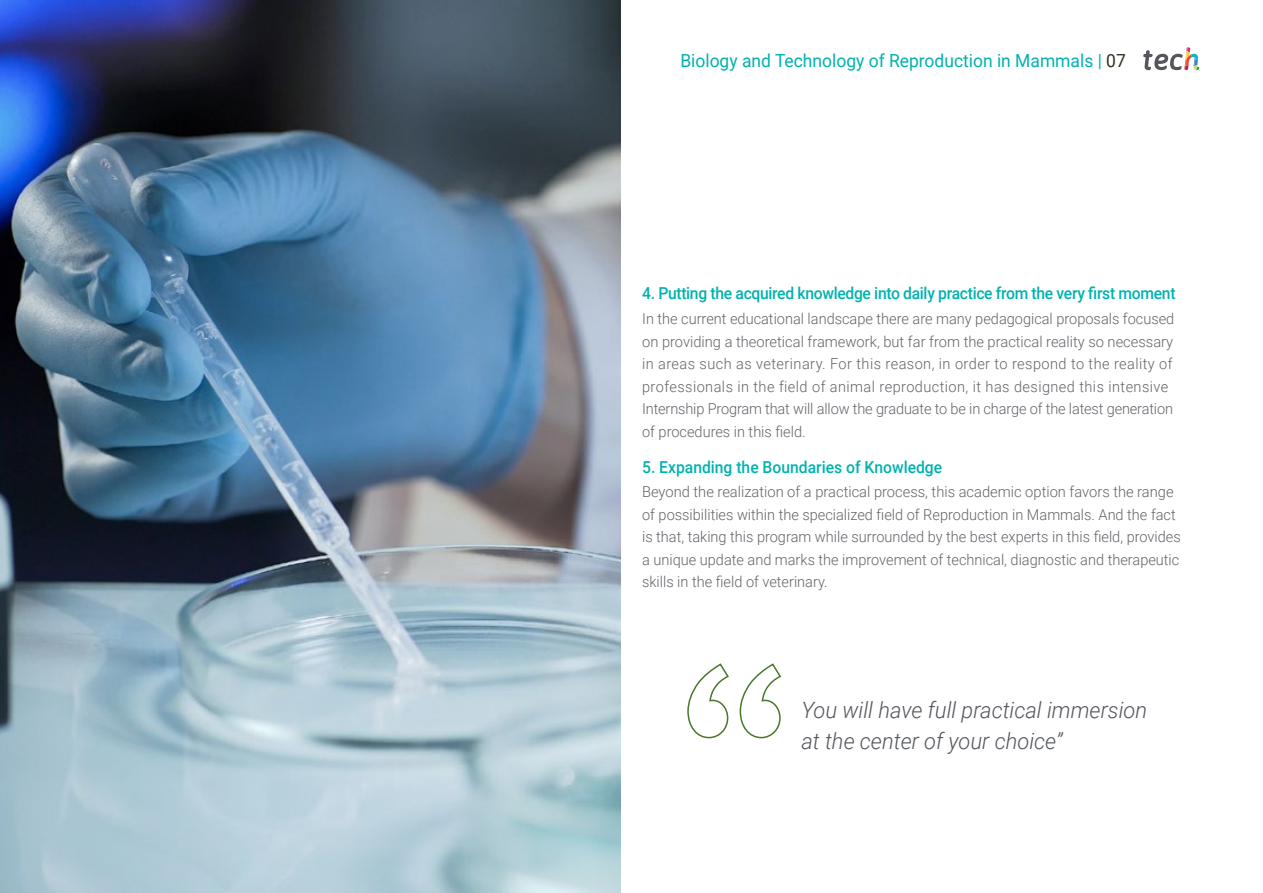
<style>
.page{position:relative;width:1263px;height:893px;background:#fff}
.page>*{position:absolute;margin:0;border:0;box-sizing:border-box;transform-origin:0 0}
.t1{font:italic 300 22.5px/31.5px "Roboto";color:#52555b}
.t2{font:18px "Roboto";color:#00b2af}
.t3{font:500 16.5px "Roboto";letter-spacing:-.02em;color:#00b2af;scale:.95 1}
.t4{font:500 16.5px "Roboto";color:#00b2af;scale:.95 1}
.t5{font:300 15px/22.5px "Roboto";color:#61646a}
.s1{color:#312e20}
</style>
<div class="page">
<svg style="left:1143px;top:47px;width:56px;height:24px"></svg>
<img style="left:0;top:0;width:621px;height:893px">
<svg style="left:687px;top:663px;width:95px;height:76px"></svg>
<p class="t2" style="left:680px;top:48px;width:447px">Biology and Technology of Reproduction in Mammals | <span class="s1">07</span></p>
<p class="t3" style="left:642px;top:282px;width:563px">4. Putting the acquired knowledge into daily practice from the very first moment</p>
<p class="t5" style="left:642px;top:307px;width:534px">In the current educational landscape there are many pedagogical proposals focused on providing a theoretical framework, but far from the practical reality so necessary in areas such as veterinary. For this reason, in order to respond to the reality of professionals in the field of animal reproduction, it has designed this intensive Internship Program that will allow the graduate to be in charge of the latest generation of procedures in this field.</p>
<p class="t4" style="left:642px;top:455px;width:317px">5. Expanding the Boundaries of Knowledge</p>
<p class="t5" style="left:642px;top:480px;width:540px">Beyond the realization of a practical process, this academic option favors the range of possibilities within the specialized field of Reproduction in Mammals. And the fact is that, taking this program while surrounded by the best experts in this field, provides a unique update and marks the improvement of technical, diagnostic and therapeutic skills in the field of veterinary.</p>
<h1 class="t1" style="left:801px;top:693px;width:347px">You will have full practical immersion at the center of your choice”</h1>
</div>
